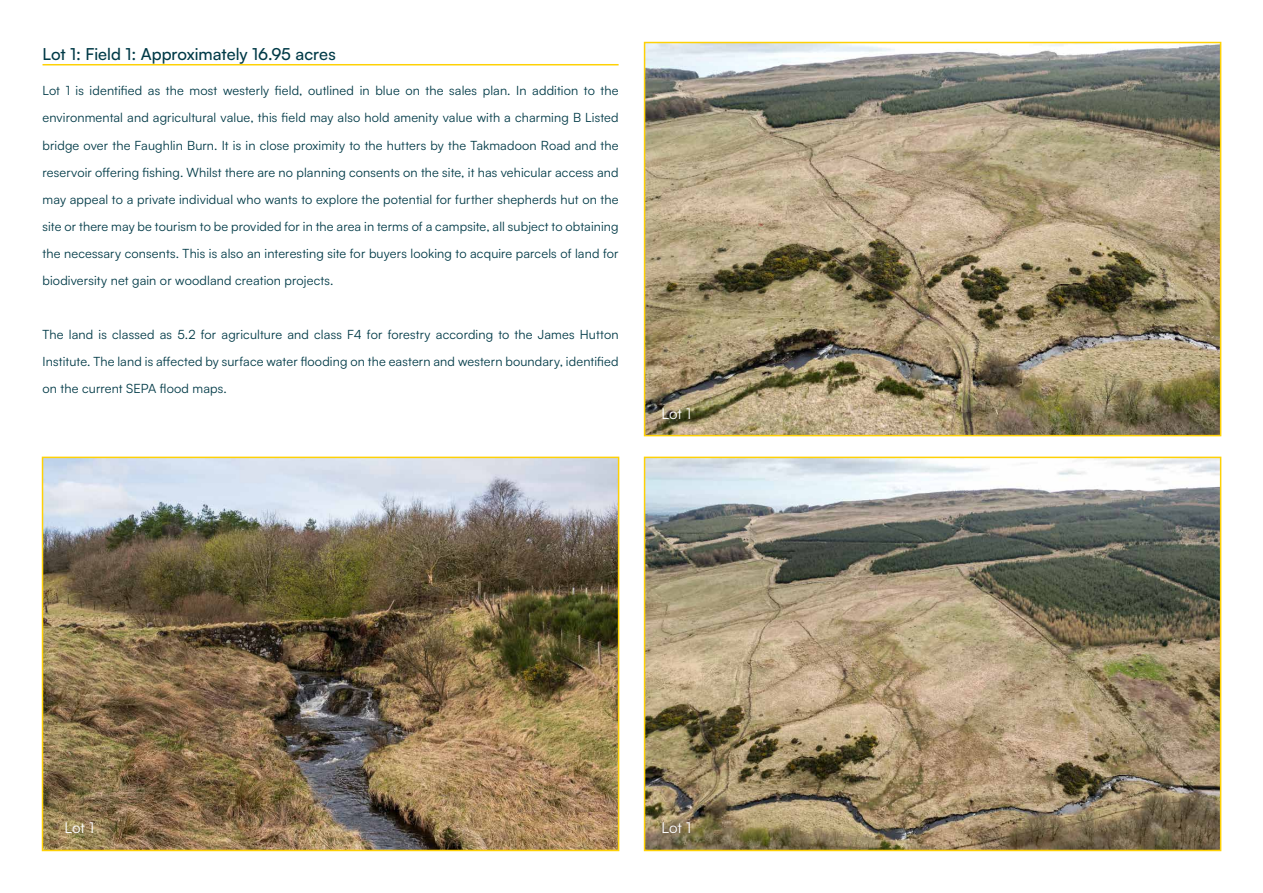
<style>
.page{position:relative;width:1263px;height:893px;background:#fff}
.page>*{position:absolute;margin:0;border:0;box-sizing:border-box;transform-origin:0 0}
.Paragraph_Style_2{font:500 16.5px "Satoshi";color:#003a47}
.t1{font:15px "Satoshi";letter-spacing:-.01em;color:#fff}
.Paragraph_Style_1{font:12.75px/27.2px "Satoshi";letter-spacing:.01em;color:#003a47;text-align:justify}
</style>
<div class="page">
<img style="left:647px;top:460px;width:571px;height:388px">
<div style="left:644px;top:457px;width:577px;height:394px;border:2px solid #fed105"></div>
<img style="left:45px;top:460px;width:571px;height:388px">
<div style="left:42px;top:457px;width:577px;height:394px;border:2px solid #fed105"></div>
<img style="left:647px;top:45px;width:571px;height:388px">
<div style="left:644px;top:42px;width:577px;height:394px;border:2px solid #fed105"></div>
<hr style="left:43px;top:64px;width:576px;height:1px;background:#fed105">
<p class="Paragraph_Style_2" style="left:43px;top:42px;width:295px">Lot 1: Field 1: Approximately 16.95 acres</p>
<p class="Paragraph_Style_1" style="left:43px;top:77px;width:578px">Lot 1 is identified as the most westerly field, outlined in blue on the sales plan. In addition to the environmental and agricultural value, this field may also hold amenity value with a charming B Listed bridge over the Faughlin Burn. It is in close proximity to the hutters by the Takmadoon Road and the reservoir offering fishing. Whilst there are no planning consents on the site, it has vehicular access and may appeal to a private individual who wants to explore the potential for further shepherds hut on the site or there may be tourism to be provided for in the area in terms of a campsite, all subject to obtaining the necessary consents. This is also an interesting site for buyers looking to acquire parcels of land for biodiversity net gain or woodland creation projects.</p>
<p class="Paragraph_Style_1" style="left:43px;top:320px;width:578px">The land is classed as 5.2 for agriculture and class F4 for forestry according to the James Hutton Institute. The land is affected by surface water flooding on the eastern and western boundary, identified on the current SEPA flood maps.</p>
<p class="t1" style="left:661px;top:403px;width:31px">Lot 1</p>
<p class="t1" style="left:64px;top:818px;width:31px">Lot 1</p>
<p class="t1" style="left:661px;top:818px;width:31px">Lot 1</p>
</div>
